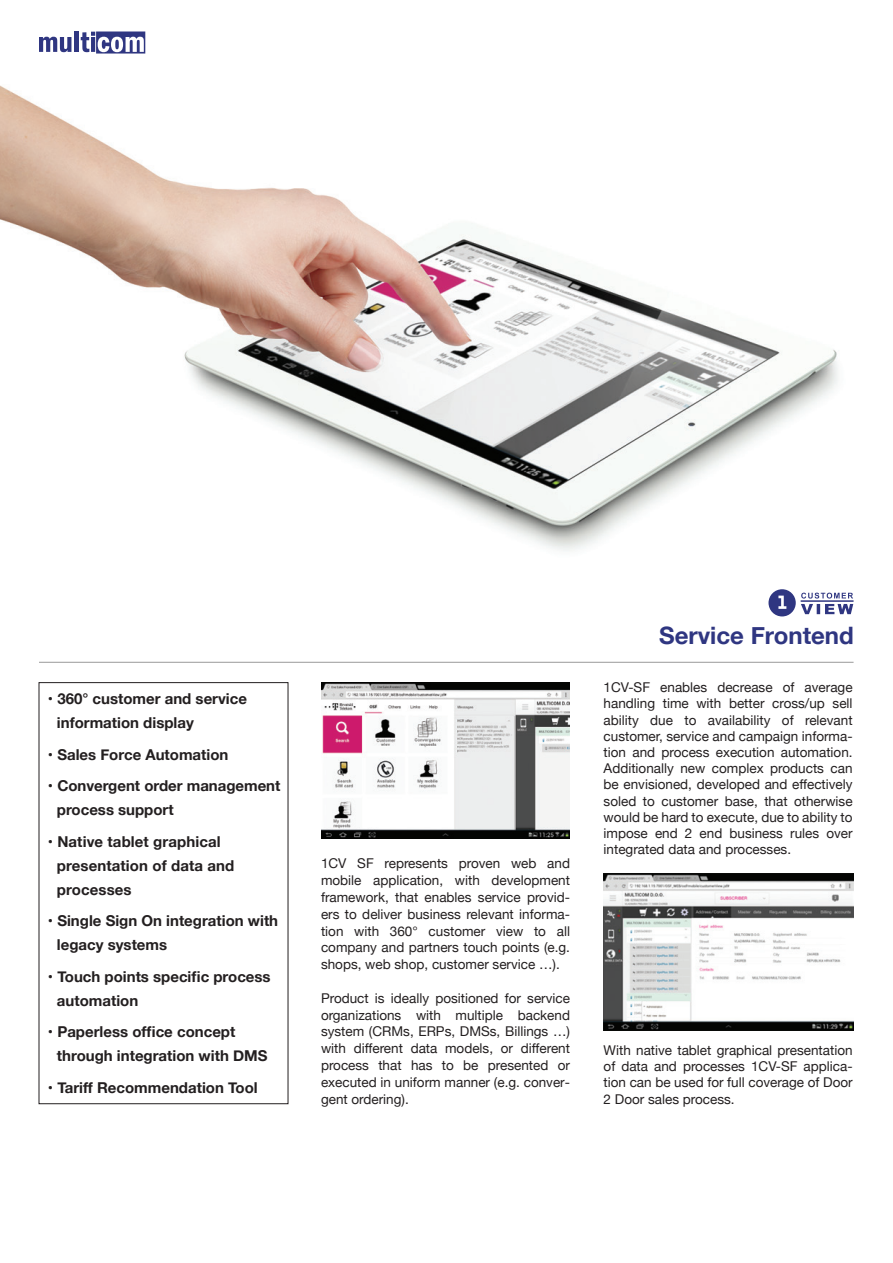
<style>
.page{position:relative;width:893px;height:1263px;background:#fff}
.page>*{position:absolute;margin:0;border:0;box-sizing:border-box;transform-origin:0 0}
.t1{font:700 24px "Helvetica Neue";color:#2f3681}
.t2{font:700 15px/24px "Helvetica Neue";color:#231f20}
.t3{font:13.5px/16.2px "Helvetica Neue";color:#231f20;text-align:justify}
</style>
<div class="page">
<svg style="left:39px;top:37px;width:32px;height:15px"></svg>
<hr style="left:75px;top:32px;width:4px;height:20px;background:#2f3681">
<svg style="left:81px;top:32px;width:64px;height:22px"></svg>
<hr style="left:39px;top:662px;width:815px;height:1px;background:#999">
<img style="left:603px;top:874px;width:250px;height:156px">
<img style="left:0;top:85px;width:838px;height:466px">
<div style="left:768px;top:589px;width:28px;height:27px;background:#2f3681;border-radius:50%"></div>
<svg style="left:778px;top:596px;width:8px;height:13px"></svg>
<svg style="left:801px;top:593px;width:52px;height:21px"></svg>
<hr style="left:801px;top:600px;width:52px;height:2px;background:#2f3681">
<div style="left:39px;top:682px;width:249px;height:422px;border:1px solid #231f20"></div>
<img style="left:321px;top:683px;width:249px;height:155px">
<p class="t2" style="left:57px;top:687px;width:192px;text-indent:-9px">• 360° customer and service information display</p>
<p class="t2" style="left:48px;top:743px;width:182px">• Sales Force Automation</p>
<p class="t2" style="left:57px;top:774px;width:225px;text-indent:-9px">• Convergent order management process support</p>
<p class="t2" style="left:57px;top:830px;width:179px;text-indent:-9px">• Native tablet graphical presentation of data and processes</p>
<p class="t2" style="left:57px;top:909px;width:223px;text-indent:-9px">• Single Sign On integration with legacy systems</p>
<p class="t2" style="left:57px;top:965px;width:215px;text-indent:-9px">• Touch points specific process automation</p>
<p class="t2" style="left:57px;top:1020px;width:212px;text-indent:-9px">• Paperless office concept through integration with DMS</p>
<p class="t2" style="left:48px;top:1076px;width:211px">• Tariff Recommendation Tool</p>
<p class="t3" style="left:321px;top:856px;width:251px;line-height:16.8px">1CV SF represents proven web and mobile application, with development framework, that enables service provid&shy;ers to deliver business relevant informa&shy;tion with 360° customer view to all company and partners touch points (e.g. shops, web shop, customer service …).</p>
<p class="t3" style="left:321px;top:990px;width:251px;line-height:16.8px">Product is ideally positioned for service organizations with multiple backend system (CRMs, ERPs, DMSs, Billings …) with different data models, or different process that has to be presented or executed in uniform manner (e.g. conver&shy;gent ordering).</p>
<h1 class="t1" style="left:659px;top:616px;width:196px">Service Frontend</h1>
<p class="t3" style="left:604px;top:680px;width:251px">1CV-SF enables decrease of average handling time with better cross/up sell ability due to availability of relevant customer, service and campaign informa&shy;tion and process execution automation.<br>Additionally new complex products can be envisioned, developed and effectively soled to customer base, that otherwise would be hard to execute, due to ability to impose end 2 end business rules over integrated data and processes.</p>
<p class="t3" style="left:604px;top:1043px;width:251px">With native tablet graphical presentation of data and processes 1CV-SF applica&shy;tion can be used for full coverage of Door 2 Door sales process.</p>
</div>
